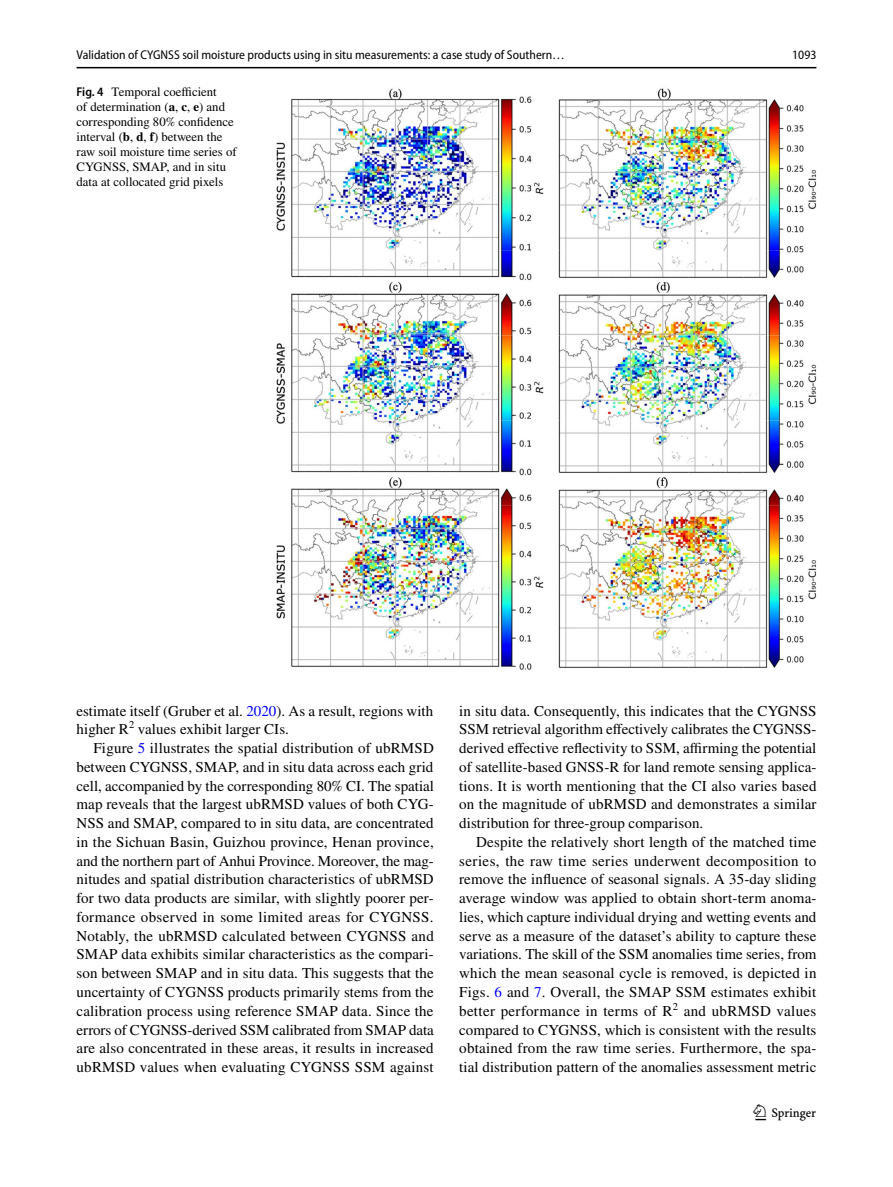
<style>
.page{position:relative;width:893px;height:1187px;background:#fff}
.page>*{position:absolute;margin:0;border:0;box-sizing:border-box;transform-origin:0 0}
.t1{font:22.5px "Springnew Regular 3";color:#000}
.t2{font:15px/18.8px "STIX";letter-spacing:.005em;color:#000;text-align:justify}
.t3{font:12.75px/15px "STIX";color:#000}
.t4{font:12.75px "Myriad Pro Semi Cn 3";color:#000}
.t5{font:semi-condensed 12.75px "Myriad Pro";color:#000}
.s1{font-family:"Myriad Pro";font-weight:600;font-stretch:semi-condensed}
.s2{font-weight:700}
.s3{color:#00f}
</style>
<div class="page">
<hr style="left:77px;top:67px;width:739px;height:1px;background:#000">
<img style="left:276px;top:88px;width:540px;height:582px">
<p class="t4" style="left:77px;top:48px;width:490px">Validation of CYGNSS soil moisture products using in situ measurements: a case study of Southern…</p>
<p class="t5" style="left:792px;top:48px;width:26px">1093</p>
<p class="t3" style="left:77px;top:85px;width:162px"><span class="s1">Fig. 4</span> Temporal coefficient<br>of determination (<span class="s2">a</span>, <span class="s2">c</span>, <span class="s2">e</span>) and corresponding 80% confidence interval (<span class="s2">b</span>, <span class="s2">d</span>, <span class="s2">f</span>) between the raw soil moisture time series of<br>CYGNSS, SMAP, and in situ data at collocated grid pixels</p>
<p class="t2" style="left:77px;top:702px;width:358px">estimate itself (Gruber et al. <span class="s3">2020</span>). As a result, regions with higher R<sup>2</sup> values exhibit larger CIs.</p>
<p class="t2" style="left:77px;top:739px;width:359px;text-indent:17px">Figure <span class="s3">5</span> illustrates the spatial distribution of ubRMSD between CYGNSS, SMAP, and in situ data across each grid cell, accompanied by the corresponding 80% CI. The spatial map reveals that the largest ubRMSD values of both CYG-NSS and SMAP, compared to in situ data, are concentrated in the Sichuan Basin, Guizhou province, Henan province, and the northern part of Anhui Province. Moreover, the mag&shy;nitudes and spatial distribution characteristics of ubRMSD for two data products are similar, with slightly poorer per&shy;formance observed in some limited areas for CYGNSS.<br>Notably, the ubRMSD calculated between CYGNSS and SMAP data exhibits similar characteristics as the compari&shy;son between SMAP and in situ data. This suggests that the uncertainty of CYGNSS products primarily stems from the calibration process using reference SMAP data. Since the errors of CYGNSS-derived SSM calibrated from SMAP data are also concentrated in these areas, it results in increased ubRMSD values when evaluating CYGNSS SSM against</p>
<p class="t2" style="left:459px;top:702px;width:359px">in situ data. Consequently, this indicates that the CYGNSS SSM retrieval algorithm effectively calibrates the CYGNSS&shy;derived effective reflectivity to SSM, affirming the potential of satellite-based GNSS-R for land remote sensing applica&shy;tions. It is worth mentioning that the CI also varies based on the magnitude of ubRMSD and demonstrates a similar distribution for three-group comparison.</p>
<p class="t2" style="left:459px;top:833px;width:359px;text-indent:17px">Despite the relatively short length of the matched time series, the raw time series underwent decomposition to remove the influence of seasonal signals. A 35-day sliding average window was applied to obtain short-term anoma&shy;lies, which capture individual drying and wetting events and serve as a measure of the dataset’s ability to capture these variations. The skill of the SSM anomalies time series, from which the mean seasonal cycle is removed, is depicted in Figs. <span class="s3">6</span> and <span class="s3">7</span>. Overall, the SMAP SSM estimates exhibit better performance in terms of R<sup>2</sup> and ubRMSD values compared to CYGNSS, which is consistent with the results obtained from the raw time series. Furthermore, the spa&shy;tial distribution pattern of the anomalies assessment metric</p>
<h1 class="t1" style="left:755px;top:1104px;width:62px">1 3</h1>
</div>
